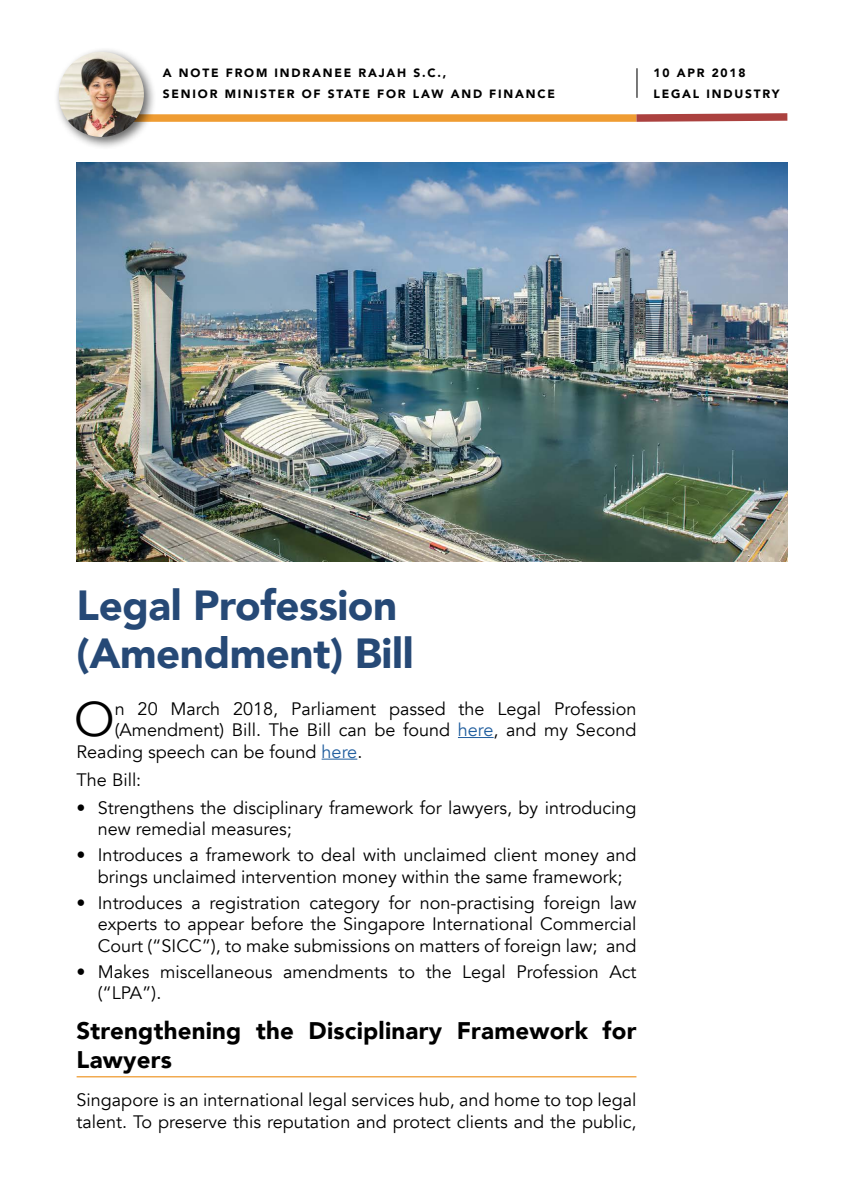
<style>
.page{position:relative;width:864px;height:1191px;background:#fff}
.page>*{position:absolute;margin:0;border:0;box-sizing:border-box;transform-origin:0 0}
.t1{font:48.45px "Avenir";color:#000}
.t2{font:900 42px/48px "Avenir";letter-spacing:-.01em;color:#264976}
.t3{font:900 24px/28.8px "Avenir";letter-spacing:.01em;color:#000}
.t4{font:18px/21.6px "Avenir";color:#000}
.t5{font:900 12px/21px "Avenir";letter-spacing:.15em;color:#000}
.s1{color:#215e9e}
</style>
<div class="page">
<hr style="left:636px;top:68px;width:1px;height:30px;background:#000">
<div style="left:81px;top:114px;width:555px;height:8px;background:#ef9c32"></div>
<svg style="left:628px;top:113px;width:160px;height:9px"></svg>
<div style="left:54px;top:47px;width:103px;height:103px;background:#000;opacity:.6"></div>
<img style="left:59px;top:52px;width:85px;height:85px;border-radius:43px">
<hr style="left:458px;top:737px;width:35px;height:1px;background:#215e9e">
<hr style="left:321px;top:758px;width:36px;height:1px;background:#215e9e">
<hr style="left:77px;top:1076px;width:559px;height:1px;background:#ef9c32">
<img style="left:77px;top:162px;width:710px;height:399px">
<p class="t5" style="left:163px;top:62px;width:393px">A NOTE FROM INDRANEE RAJAH S.C.,<br>SENIOR MINISTER OF STATE FOR LAW AND FINANCE</p>
<p class="t5" style="left:653px;top:62px;width:127px">10 APR 2018<br>LEGAL INDUSTRY</p>
<h2 class="t2" style="left:77px;top:580px;width:338px">Legal Profession (Amendment) Bill</h2>
<h1 class="t1" style="left:74px;top:690px;width:42px">O</h1>
<p class="t4" style="left:115px;top:698px;width:523px">n 20 March 2018, Parliament passed the Legal Profession</p>
<p class="t4" style="left:115px;top:719px;width:523px">(Amendment) Bill. The Bill can be found <span class="s1">here</span>, and my Second</p>
<p class="t4" style="left:77px;top:741px;width:287px">Reading speech can be found <span class="s1">here</span>.</p>
<p class="t4" style="left:77px;top:769px;width:66px">The Bill:</p>
<p class="t4" style="left:98px;top:797px;width:540px;text-indent:-21px">• Strengthens the disciplinary framework for lawyers, by introducing new remedial measures;</p>
<p class="t4" style="left:77px;top:844px;width:561px;text-align:center">• Introduces a framework to deal with unclaimed client money and brings unclaimed intervention money within the same framework;</p>
<p class="t4" style="left:98px;top:892px;width:540px;text-align:justify;text-indent:-21px">• Introduces a registration category for non-practising foreign law experts to appear before the Singapore International Commercial Court (“SICC”), to make submissions on matters of foreign law; and</p>
<p class="t4" style="left:98px;top:961px;width:540px;text-indent:-21px">• Makes miscellaneous amendments to the Legal Profession Act (“LPA”).</p>
<h3 class="t3" style="left:77px;top:1015px;width:561px">Strengthening the Disciplinary Framework for<br>Lawyers</h3>
<p class="t4" style="left:77px;top:1089px;width:561px">Singapore is an international legal services hub, and home to top legal talent. To preserve this reputation and protect clients and the public,</p>
</div>
